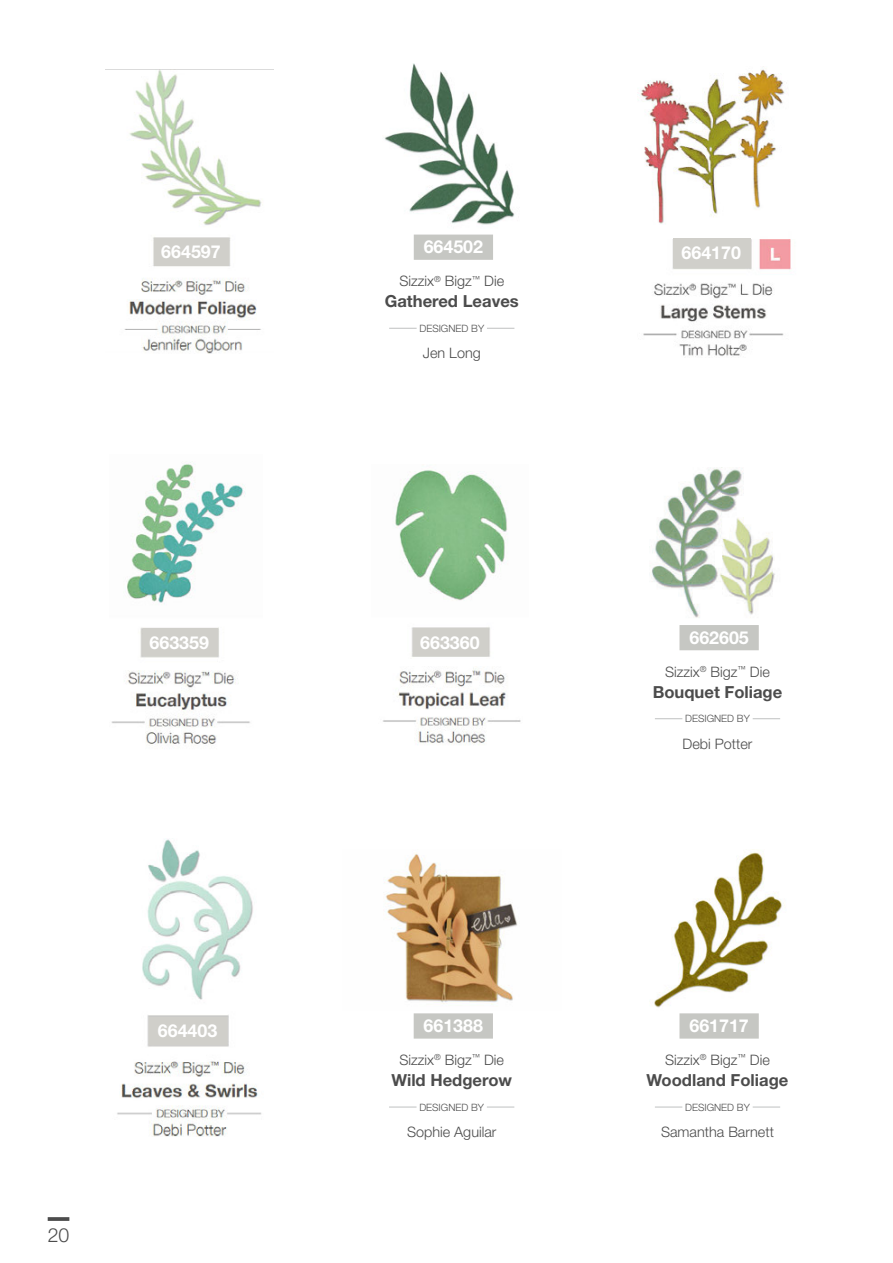
<style>
.page{position:relative;width:893px;height:1263px;background:#fff}
.page>*{position:absolute;margin:0;border:0;box-sizing:border-box;transform-origin:0 0}
.t1{font:300 19.5px "Helvetica Neue LT Std";color:#4c4c4c}
.SKU{font:700 17.85px "Helvetica Neue LT Std";color:#fff}
.Product_Info{font:700 16.65px "Helvetica Neue LT Std";color:#4c4c4c}
.Product_Info-2{font:300 14.4px "Helvetica Neue LT Std";color:#4c4c4c}
.Product_Info-3{font:300 10.05px "Helvetica Neue LT Std";color:#4c4c4c}
</style>
<div class="page">
<svg style="left:48px;top:1217px;width:21px;height:4px"></svg>
<div style="left:414px;top:1013px;width:79px;height:25px;background:#c6c7c3"></div>
<svg style="left:389px;top:1107px;width:28px;height:1px"></svg>
<svg style="left:487px;top:1107px;width:27px;height:1px"></svg>
<img style="left:385px;top:853px;width:133px;height:152px">
<div style="left:679px;top:1013px;width:80px;height:25px;background:#c6c7c3"></div>
<svg style="left:655px;top:1107px;width:27px;height:1px"></svg>
<svg style="left:753px;top:1107px;width:27px;height:1px"></svg>
<img style="left:654px;top:850px;width:131px;height:158px">
<div style="left:679px;top:625px;width:80px;height:25px;background:#c6c7c3"></div>
<svg style="left:655px;top:718px;width:27px;height:1px"></svg>
<svg style="left:753px;top:718px;width:27px;height:1px"></svg>
<img style="left:652px;top:468px;width:123px;height:150px">
<div style="left:414px;top:235px;width:79px;height:25px;background:#c6c7c3"></div>
<svg style="left:389px;top:328px;width:28px;height:1px"></svg>
<svg style="left:487px;top:328px;width:27px;height:1px"></svg>
<img style="left:384px;top:63px;width:131px;height:162px">
<img style="left:124px;top:70px;width:139px;height:284px">
<div style="left:154px;top:238px;width:75px;height:27px;background:#d0cfca"></div>
<img style="left:637px;top:66px;width:155px;height:290px">
<div style="left:673px;top:238px;width:78px;height:30px;background:#d0cfca"></div>
<img style="left:111px;top:462px;width:139px;height:283px">
<div style="left:143px;top:629px;width:75px;height:27px;background:#d0cfca"></div>
<img style="left:383px;top:470px;width:138px;height:275px">
<div style="left:413px;top:629px;width:75px;height:27px;background:#d0cfca"></div>
<img style="left:117px;top:839px;width:145px;height:297px">
<div style="left:150px;top:1017px;width:77px;height:27px;background:#d0cfca"></div>
<p class="SKU" style="left:424px;top:236px;width:61px">664502</p>
<p class="Product_Info-2" style="left:399px;top:272px;width:106px">Sizzix<sup>®</sup> Bigz<sup>™</sup> Die</p>
<p class="Product_Info" style="left:385px;top:291px;width:136px">Gathered Leaves</p>
<p class="Product_Info-3" style="left:419px;top:322px;width:66px">DESIGNED BY</p>
<p class="Product_Info-2" style="left:423px;top:344px;width:59px">Jen Long</p>
<p class="SKU" style="left:161px;top:241px;width:61px">664597</p>
<p class="SKU" style="left:682px;top:242px;width:61px">664170</p>
<p class="SKU" style="left:150px;top:631px;width:61px">663359</p>
<p class="SKU" style="left:420px;top:631px;width:61px">663360</p>
<p class="SKU" style="left:689px;top:626px;width:61px">662605</p>
<p class="Product_Info-2" style="left:665px;top:663px;width:106px">Sizzix<sup>®</sup> Bigz<sup>™</sup> Die</p>
<p class="Product_Info" style="left:653px;top:682px;width:131px">Bouquet Foliage</p>
<p class="Product_Info-3" style="left:685px;top:713px;width:66px">DESIGNED BY</p>
<p class="Product_Info-2" style="left:683px;top:735px;width:71px">Debi Potter</p>
<h1 class="t1" style="left:48px;top:1223px;width:23px">20</h1>
<p class="SKU" style="left:158px;top:1020px;width:61px">664403</p>
<p class="SKU" style="left:424px;top:1014px;width:61px">661388</p>
<p class="Product_Info-2" style="left:399px;top:1051px;width:106px">Sizzix<sup>®</sup> Bigz<sup>™</sup> Die</p>
<p class="Product_Info" style="left:391px;top:1070px;width:122px">Wild Hedgerow</p>
<p class="Product_Info-3" style="left:419px;top:1101px;width:66px">DESIGNED BY</p>
<p class="Product_Info-2" style="left:407px;top:1123px;width:91px">Sophie Aguilar</p>
<p class="SKU" style="left:689px;top:1014px;width:61px">661717</p>
<p class="Product_Info-2" style="left:665px;top:1051px;width:106px">Sizzix<sup>®</sup> Bigz<sup>™</sup> Die</p>
<p class="Product_Info" style="left:647px;top:1070px;width:143px">Woodland Foliage</p>
<p class="Product_Info-3" style="left:685px;top:1101px;width:66px">DESIGNED BY</p>
<p class="Product_Info-2" style="left:661px;top:1123px;width:114px">Samantha Barnett</p>
</div>
